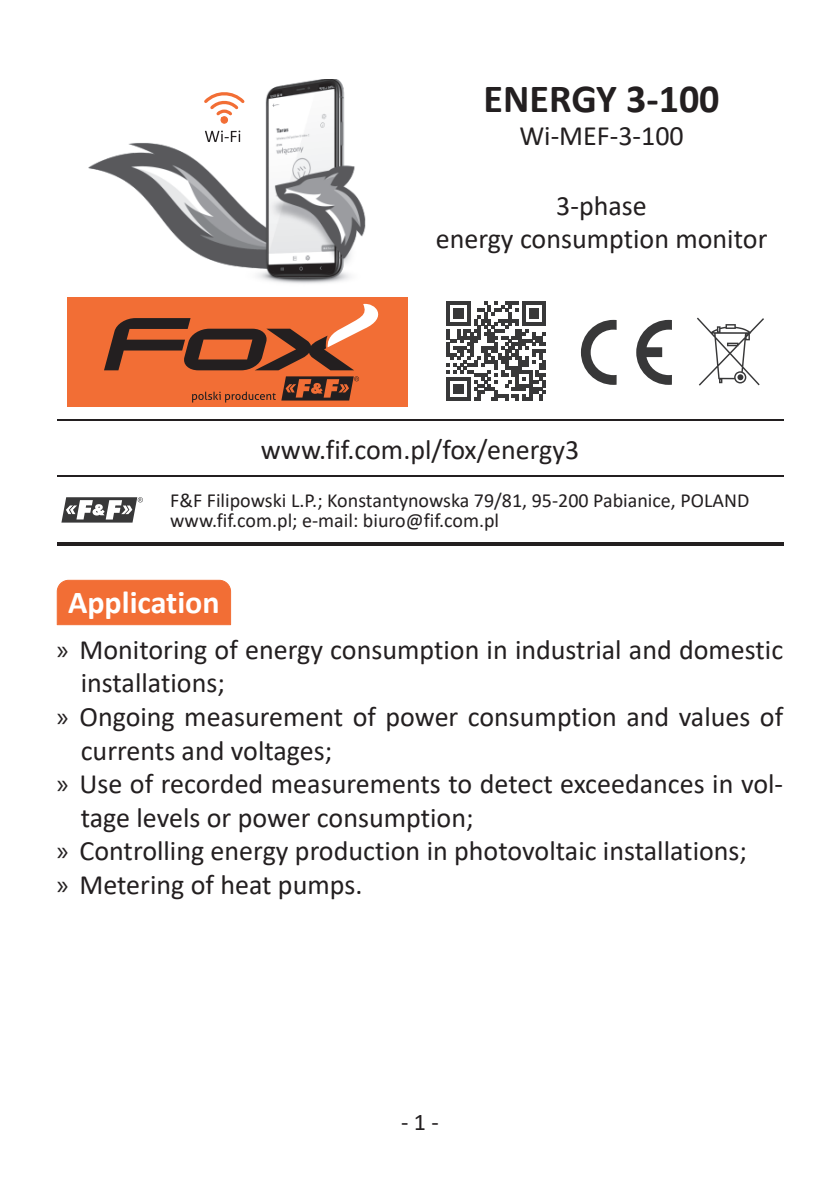
<style>
.page{position:relative;width:840px;height:1191px;background:#fff}
.page>*{position:absolute;margin:0;border:0;box-sizing:border-box;transform-origin:0 0}
.t1{font:700 40px "Calibri";color:#231f20}
.t2{font:700 32px "Calibri";color:#fff}
.t3{font:28px/33.6px "Calibri";color:#231f20;text-align:center}
.t4{font:24px "Calibri";color:#231f20}
.t5{font:20px/20px "Calibri";color:#231f20}
.s1{font-family:"Myriad Pro"}
</style>
<div class="page">
<hr style="left:420px;top:419px;width:362px;height:1px;background:#231f20">
<svg style="left:147px;top:476px;width:23px;height:1px"></svg>
<hr style="left:170px;top:476px;width:250px;height:1px;background:#231f20">
<hr style="left:420px;top:476px;width:362px;height:1px;background:#231f20">
<hr style="left:57px;top:543px;width:90px;height:3px;background:#231f20">
<hr style="left:147px;top:543px;width:23px;height:3px;background:#231f20">
<hr style="left:170px;top:543px;width:250px;height:3px;background:#231f20">
<hr style="left:420px;top:543px;width:362px;height:3px;background:#231f20">
<hr style="left:57px;top:419px;width:90px;height:1px;background:#231f20">
<svg style="left:147px;top:419px;width:23px;height:1px"></svg>
<hr style="left:170px;top:419px;width:250px;height:1px;background:#231f20">
<hr style="left:57px;top:476px;width:90px;height:1px;background:#231f20">
<img style="left:88px;top:79px;width:278px;height:205px">
<svg style="left:205px;top:131px;width:35px;height:11px"></svg>
<svg style="left:201px;top:91px;width:46px;height:33px"></svg>
<div style="left:68px;top:298px;width:340px;height:109px;background:#f26e35"></div>
<svg style="left:104px;top:303px;width:275px;height:67px"></svg>
<svg style="left:281px;top:376px;width:78px;height:24px"></svg>
<svg style="left:192px;top:392px;width:83px;height:10px"></svg>
<svg style="left:697px;top:317px;width:66px;height:69px"></svg>
<svg style="left:580px;top:320px;width:91px;height:65px"></svg>
<svg style="left:446px;top:302px;width:99px;height:99px"></svg>
<svg style="left:61px;top:497px;width:82px;height:25px"></svg>
<div style="left:57px;top:580px;width:174px;height:45px;background:#f26e35"></div>
<h1 class="t1" style="left:483px;top:70px;width:237px">ENERGY 3-100</h1>
<p class="t3" style="left:519px;top:118px;width:166px">Wi-MEF-3-100</p>
<p class="t3" style="left:435px;top:188px;width:333px">3-phase<br>energy consumption monitor</p>
<p class="t3" style="left:260px;top:432px;width:320px">www.fif.com.pl/fox/energy3</p>
<p class="t5" style="left:170px;top:490px;width:580px">F&amp;F Filipowski L.P.; Konstantynowska 79/81, 95-200 Pabianice, POLAND www.fif.com.pl; e-mail: biuro@fif.com.pl</p>
<p class="t2" style="left:68px;top:579px;width:153px">Application</p>
<p class="t3" style="left:57px;top:632px;width:727px"><span class="s1">»</span> Monitoring of energy consumption in industrial and domestic</p>
<p class="t3" style="left:81px;top:665px;width:145px">installations;</p>
<p class="t3" style="left:57px;top:699px;width:727px"><span class="s1">»</span> Ongoing measurement of power consumption and values of</p>
<p class="t3" style="left:81px;top:733px;width:253px">currents and voltages;</p>
<p class="t3" style="left:57px;top:766px;width:727px"><span class="s1">»</span> Use of recorded measurements to detect exceedances in vol-</p>
<p class="t3" style="left:81px;top:800px;width:394px">tage levels or power consumption;</p>
<p class="t3" style="left:57px;top:833px;width:691px"><span class="s1">»</span> Controlling energy production in photovoltaic installations;</p>
<p class="t3" style="left:57px;top:867px;width:307px"><span class="s1">»</span> Metering of heat pumps.</p>
<p class="t4" style="left:401px;top:1105px;width:39px">- 1 -</p>
</div>
